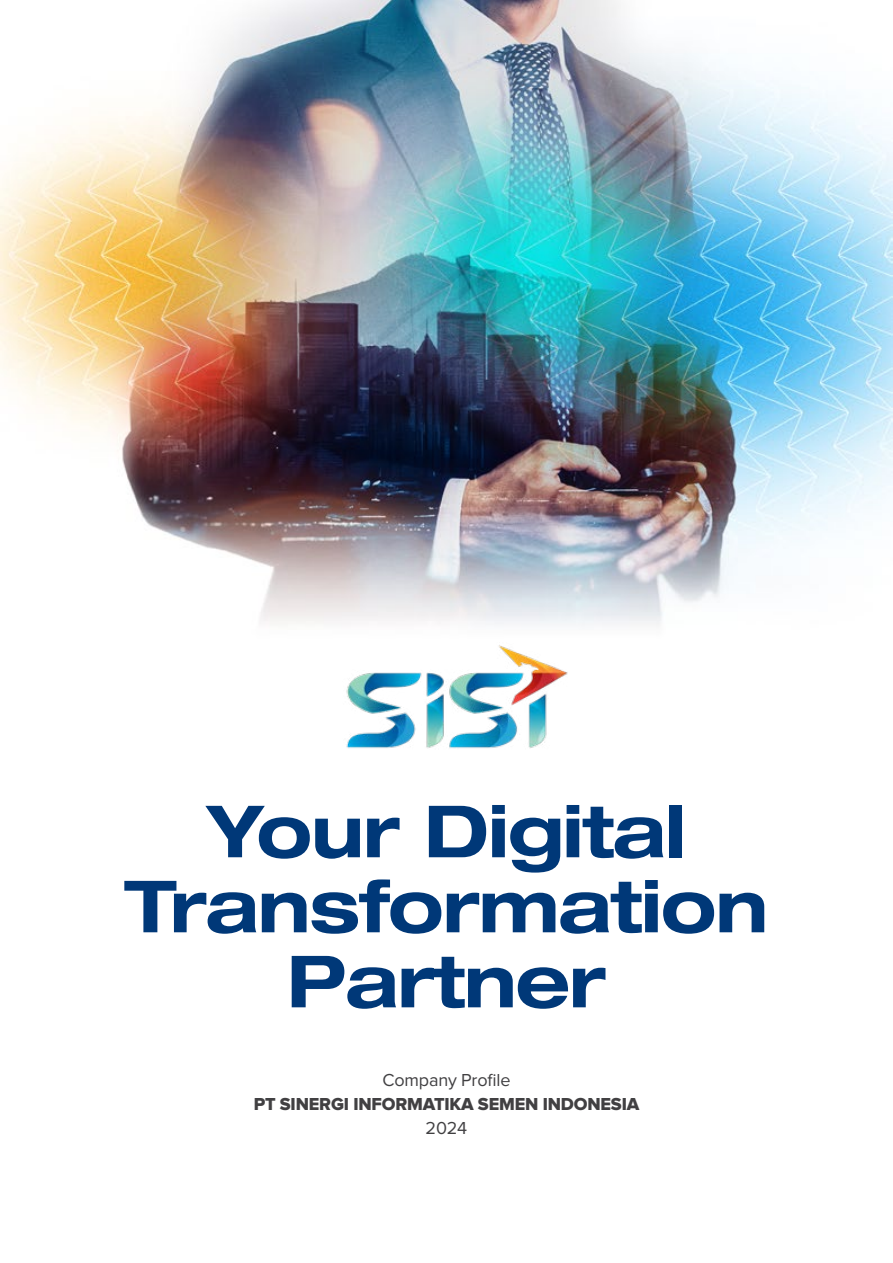
<style>
.page{position:relative;width:893px;height:1263px;background:#fff}
.page>*{position:absolute;margin:0;border:0;box-sizing:border-box;transform-origin:0 0}
.t1{font:700 expanded 72px/75px "Helvetica Neue LT Std";letter-spacing:-.02em;color:#003878;text-align:center}
.t2{font:18px "Proxima Nova Extrabld";letter-spacing:-.01em;color:#414042}
.t3{font:18px "Proxima Nova";letter-spacing:-.01em;color:#414042}
</style>
<div class="page">
<img style="left:0;top:0;width:893px;height:625px">
<img style="left:346px;top:645px;width:222px;height:104px">
<h1 class="t1" style="left:124px;top:792px;width:646px">Your Digital<br>Transformation<br>Partner</h1>
<p class="t3" style="left:382px;top:1071px;width:130px">Company Profile</p>
<p class="t2" style="left:254px;top:1095px;width:387px">PT SINERGI INFORMATIKA SEMEN INDONESIA</p>
<p class="t3" style="left:426px;top:1119px;width:43px">2024</p>
</div>
